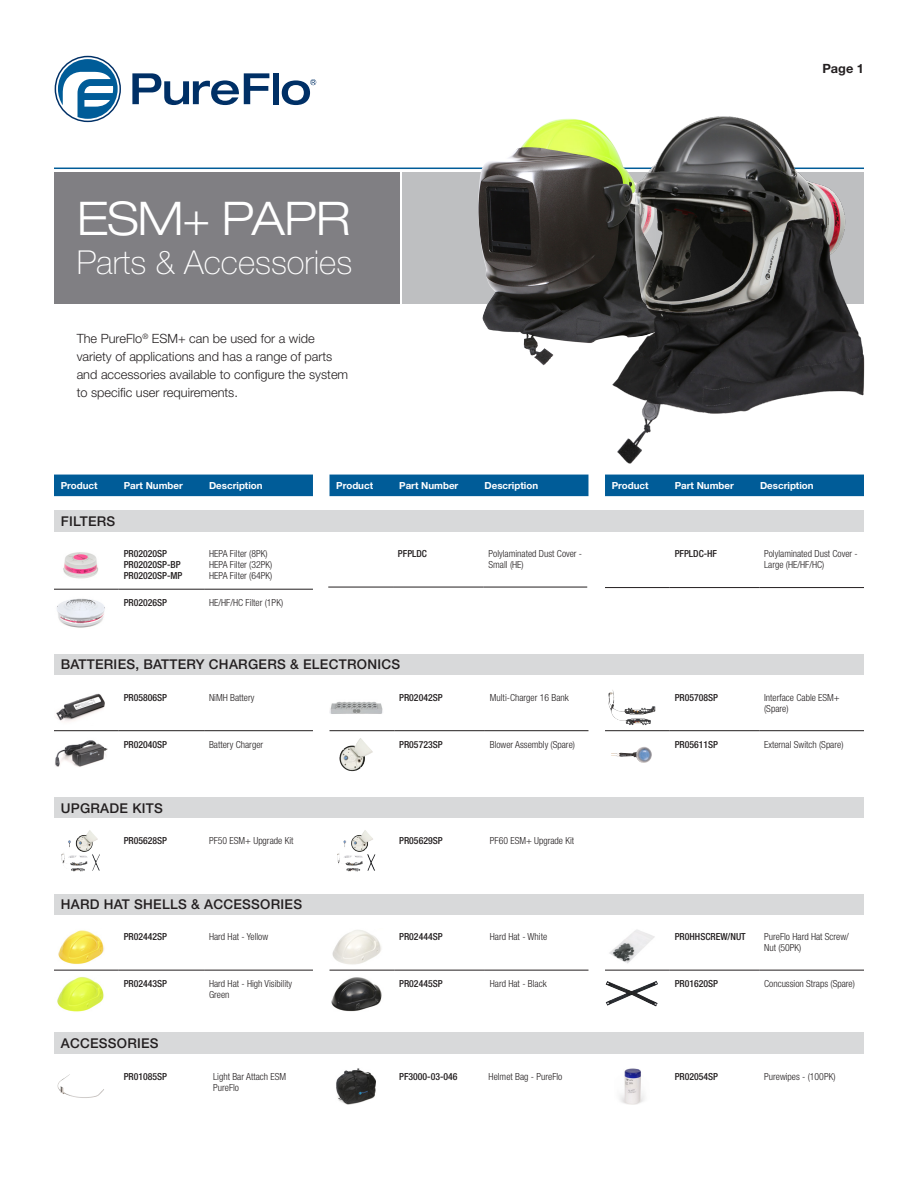
<style>
.page{position:relative;width:918px;height:1188px;background:#fff}
.page>*{position:absolute;margin:0;border:0;box-sizing:border-box;transform-origin:0 0}
.t1{font:300 expanded 46.5px "Helvetica Neue LT Std";letter-spacing:-.02em;color:#fff}
.t2{font:100 33px "Helvetica Neue LT Std";color:#fff}
.t3{font:500 13.5px "Helvetica Neue LT Std";letter-spacing:.02em;color:#231f20}
.Intro_Paragraph{font:300 12.75px/18px "Helvetica Neue LT Std";color:#231f20}
.End_Notes{font:700 12.75px "Helvetica Neue LT Std";color:#231f20}
.End_Notes-2{font:300 condensed 9.75px/10.9px "Helvetica Neue LT Std";color:#231f20}
.End_Notes-3{font:500 condensed 9.75px "Helvetica Neue LT Std";color:#231f20}
.End_Notes-4{font:700 9.75px "Helvetica Neue LT Std";color:#fff}
</style>
<div class="page">
<div style="left:54px;top:172px;width:346px;height:132px;background:#807f83"></div>
<div style="left:403px;top:172px;width:461px;height:132px;background:#bebfc1"></div>
<hr style="left:54px;top:168px;width:810px;height:1px;background:#005c98">
<div style="left:55px;top:56px;width:66px;height:66px;border:1px solid #003066;border-radius:50%"></div>
<svg style="left:58px;top:59px;width:60px;height:60px"></svg>
<svg style="left:132px;top:73px;width:137px;height:32px"></svg>
<div style="left:273px;top:73px;width:6px;height:31px;background:#003066"></div>
<svg style="left:282px;top:79px;width:34px;height:26px"></svg>
<div style="left:54px;top:797px;width:810px;height:21px;background:#d8d9da"></div>
<img style="left:62px;top:830px;width:36px;height:31px">
<img style="left:338px;top:830px;width:35px;height:31px">
<div style="left:54px;top:654px;width:810px;height:21px;background:#d8d9da"></div>
<hr style="left:54px;top:730px;width:65px;height:1px;background:#231f20">
<hr style="left:119px;top:730px;width:85px;height:1px;background:#231f20">
<hr style="left:204px;top:730px;width:109px;height:1px;background:#231f20">
<img style="left:56px;top:693px;width:49px;height:28px">
<img style="left:55px;top:740px;width:53px;height:27px">
<hr style="left:330px;top:730px;width:64px;height:1px;background:#231f20">
<hr style="left:394px;top:730px;width:91px;height:1px;background:#231f20">
<hr style="left:485px;top:730px;width:103px;height:1px;background:#231f20">
<img style="left:330px;top:701px;width:53px;height:13px">
<img style="left:339px;top:738px;width:34px;height:33px">
<hr style="left:605px;top:730px;width:65px;height:1px;background:#231f20">
<hr style="left:670px;top:730px;width:89px;height:1px;background:#231f20">
<hr style="left:759px;top:730px;width:105px;height:1px;background:#231f20">
<img style="left:608px;top:690px;width:47px;height:35px">
<img style="left:611px;top:747px;width:41px;height:16px">
<div style="left:54px;top:894px;width:810px;height:21px;background:#d8d9da"></div>
<hr style="left:54px;top:970px;width:65px;height:1px;background:#231f20">
<hr style="left:119px;top:970px;width:85px;height:1px;background:#231f20">
<hr style="left:204px;top:970px;width:109px;height:1px;background:#231f20">
<img style="left:58px;top:930px;width:47px;height:34px">
<img style="left:57px;top:977px;width:47px;height:35px">
<hr style="left:330px;top:970px;width:64px;height:1px;background:#231f20">
<hr style="left:394px;top:970px;width:91px;height:1px;background:#231f20">
<hr style="left:485px;top:970px;width:103px;height:1px;background:#231f20">
<img style="left:332px;top:930px;width:50px;height:35px">
<img style="left:331px;top:977px;width:51px;height:35px">
<hr style="left:605px;top:970px;width:65px;height:1px;background:#231f20">
<hr style="left:670px;top:970px;width:89px;height:1px;background:#231f20">
<hr style="left:759px;top:970px;width:105px;height:1px;background:#231f20">
<img style="left:609px;top:929px;width:46px;height:35px">
<img style="left:606px;top:980px;width:52px;height:27px">
<div style="left:54px;top:475px;width:259px;height:21px;background:#005c98"></div>
<div style="left:330px;top:475px;width:258px;height:21px;background:#005c98"></div>
<div style="left:605px;top:475px;width:259px;height:21px;background:#005c98"></div>
<div style="left:54px;top:510px;width:810px;height:22px;background:#d8d9da"></div>
<hr style="left:54px;top:589px;width:65px;height:1px;background:#231f20">
<hr style="left:119px;top:589px;width:85px;height:1px;background:#231f20">
<hr style="left:204px;top:589px;width:109px;height:1px;background:#231f20">
<img style="left:63px;top:552px;width:35px;height:27px">
<img style="left:57px;top:598px;width:48px;height:30px">
<hr style="left:328px;top:587px;width:65px;height:1px;background:#231f20">
<hr style="left:393px;top:587px;width:91px;height:1px;background:#231f20">
<hr style="left:484px;top:587px;width:103px;height:1px;background:#231f20">
<hr style="left:605px;top:587px;width:65px;height:1px;background:#231f20">
<hr style="left:670px;top:587px;width:89px;height:1px;background:#231f20">
<hr style="left:759px;top:587px;width:105px;height:1px;background:#231f20">
<img style="left:455px;top:118px;width:148px;height:248px">
<img style="left:603px;top:116px;width:262px;height:348px">
<div style="left:54px;top:1032px;width:810px;height:22px;background:#d8d9da"></div>
<img style="left:57px;top:1074px;width:47px;height:24px">
<img style="left:336px;top:1068px;width:40px;height:37px">
<img style="left:620px;top:1068px;width:25px;height:37px">
<p class="t1" style="left:77px;top:191px;width:275px">ESM+ PAPR</p>
<p class="t2" style="left:77px;top:243px;width:277px">Parts &amp; Accessories</p>
<p class="Intro_Paragraph" style="left:77px;top:330px;width:273px">The PureFlo<sup>®</sup> ESM+ can be used for a wide variety of applications and has a range of parts and accessories available to configure the system to specific user requirements.</p>
<p class="End_Notes" style="left:822px;top:60px;width:43px">Page 1</p>
<p class="End_Notes-4" style="left:61px;top:479px;width:38px">Product</p>
<p class="End_Notes-4" style="left:124px;top:479px;width:61px">Part Number</p>
<p class="End_Notes-4" style="left:209px;top:479px;width:55px">Description</p>
<p class="End_Notes-4" style="left:336px;top:479px;width:38px">Product</p>
<p class="End_Notes-4" style="left:399px;top:479px;width:61px">Part Number</p>
<p class="End_Notes-4" style="left:485px;top:479px;width:55px">Description</p>
<p class="End_Notes-4" style="left:612px;top:479px;width:38px">Product</p>
<p class="End_Notes-4" style="left:675px;top:479px;width:61px">Part Number</p>
<p class="End_Notes-4" style="left:760px;top:479px;width:55px">Description</p>
<p class="t3" style="left:61px;top:513px;width:56px">FILTERS</p>
<p class="End_Notes-3" style="left:124px;top:548px;width:45px">PR02020SP</p>
<p class="End_Notes-3" style="left:124px;top:559px;width:58px">PR02020SP-BP</p>
<p class="End_Notes-3" style="left:124px;top:570px;width:60px">PR02020SP-MP</p>
<p class="End_Notes-3" style="left:398px;top:548px;width:31px">PFPLDC</p>
<p class="End_Notes-2" style="left:489px;top:548px;width:95px">Polylaminated Dust Cover -<br>Small (HE)</p>
<p class="End_Notes-3" style="left:675px;top:548px;width:44px">PFPLDC-HF</p>
<p class="End_Notes-2" style="left:764px;top:548px;width:95px">Polylaminated Dust Cover -<br>Large (HE/HF/HC)</p>
<p class="End_Notes-2" style="left:209px;top:548px;width:60px">HEPA Filter (8PK)</p>
<p class="End_Notes-2" style="left:209px;top:559px;width:65px">HEPA Filter (32PK)</p>
<p class="End_Notes-2" style="left:209px;top:570px;width:65px">HEPA Filter (64PK)</p>
<p class="End_Notes-3" style="left:124px;top:597px;width:45px">PR02026SP</p>
<p class="End_Notes-2" style="left:209px;top:597px;width:76px">HE/HF/HC Filter (1PK)</p>
<p class="t3" style="left:61px;top:657px;width:341px">BATTERIES, BATTERY CHARGERS &amp; ELECTRONICS</p>
<p class="End_Notes-3" style="left:124px;top:691px;width:45px">PR05806SP</p>
<p class="End_Notes-2" style="left:209px;top:692px;width:47px">NiMH Battery</p>
<p class="End_Notes-3" style="left:124px;top:738px;width:45px">PR02040SP</p>
<p class="End_Notes-2" style="left:209px;top:739px;width:56px">Battery Charger</p>
<p class="End_Notes-3" style="left:399px;top:691px;width:45px">PR02042SP</p>
<p class="End_Notes-2" style="left:490px;top:692px;width:81px">Multi-Charger 16 Bank</p>
<p class="End_Notes-3" style="left:399px;top:738px;width:45px">PR05723SP</p>
<p class="End_Notes-2" style="left:490px;top:739px;width:87px">Blower Assembly (Spare)</p>
<p class="t3" style="left:61px;top:800px;width:104px">UPGRADE KITS</p>
<p class="End_Notes-3" style="left:124px;top:835px;width:45px">PR05628SP</p>
<p class="End_Notes-2" style="left:209px;top:835px;width:86px">PF50 ESM+ Upgrade Kit</p>
<p class="End_Notes-3" style="left:399px;top:835px;width:45px">PR05629SP</p>
<p class="End_Notes-2" style="left:490px;top:835px;width:86px">PF60 ESM+ Upgrade Kit</p>
<p class="t3" style="left:61px;top:896px;width:243px">HARD HAT SHELLS &amp; ACCESSORIES</p>
<p class="End_Notes-3" style="left:124px;top:931px;width:45px">PR02442SP</p>
<p class="End_Notes-2" style="left:209px;top:931px;width:61px">Hard Hat - Yellow</p>
<p class="End_Notes-3" style="left:124px;top:978px;width:45px">PR02443SP</p>
<p class="End_Notes-2" style="left:209px;top:978px;width:85px">Hard Hat - High Visibility<br>Green</p>
<p class="End_Notes-3" style="left:399px;top:931px;width:45px">PR02444SP</p>
<p class="End_Notes-2" style="left:490px;top:931px;width:59px">Hard Hat - White</p>
<p class="End_Notes-3" style="left:399px;top:978px;width:45px">PR02445SP</p>
<p class="End_Notes-2" style="left:490px;top:978px;width:58px">Hard Hat - Black</p>
<p class="End_Notes-3" style="left:675px;top:691px;width:45px">PR05708SP</p>
<p class="End_Notes-2" style="left:764px;top:692px;width:77px">Interface Cable ESM+ (Spare)</p>
<p class="End_Notes-3" style="left:675px;top:738px;width:45px">PR05611SP</p>
<p class="End_Notes-2" style="left:764px;top:739px;width:81px">External Switch (Spare)</p>
<p class="End_Notes-3" style="left:675px;top:931px;width:73px">PR0HHSCREW/NUT</p>
<p class="End_Notes-2" style="left:764px;top:931px;width:86px">PureFlo Hard Hat Screw/<br>Nut (50PK)</p>
<p class="End_Notes-3" style="left:675px;top:978px;width:45px">PR01620SP</p>
<p class="End_Notes-2" style="left:764px;top:978px;width:92px">Concussion Straps (Spare)</p>
<p class="t3" style="left:61px;top:1035px;width:99px">ACCESSORIES</p>
<p class="End_Notes-3" style="left:124px;top:1070px;width:45px">PR01085SP</p>
<p class="End_Notes-2" style="left:213px;top:1071px;width:75px">Light Bar Attach ESM<br>PureFlo</p>
<p class="End_Notes-3" style="left:399px;top:1070px;width:60px">PF3000-03-046</p>
<p class="End_Notes-2" style="left:489px;top:1071px;width:75px">Helmet Bag - PureFlo</p>
<p class="End_Notes-3" style="left:675px;top:1070px;width:45px">PR02054SP</p>
<p class="End_Notes-2" style="left:764px;top:1071px;width:73px">Purewipes - (100PK)</p>
</div>
